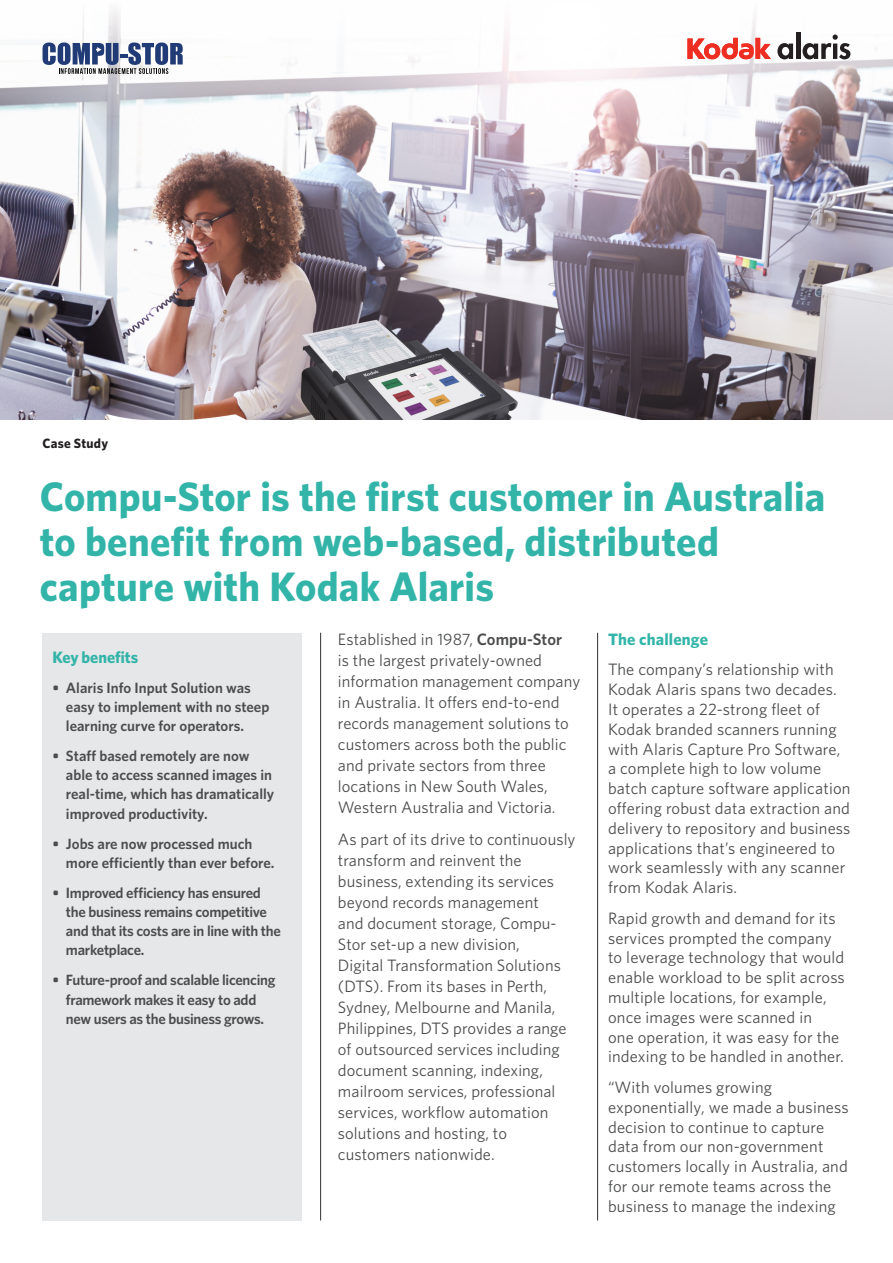
<style>
.page{position:relative;width:893px;height:1263px;background:#fff}
.page>*{position:absolute;margin:0;border:0;box-sizing:border-box;transform-origin:0 0}
.t1{font:700 41.25px/45px "Whitney";letter-spacing:.005em;color:#32b4a9}
.t2{font:16.5px/19.8px "Whitney";letter-spacing:.005em;color:#4b4c4d}
.t3{font:700 16.5px "Whitney";color:#32b4a9}
.t4{font:600 14.85px/19.2px "Whitney";letter-spacing:-.01em;color:#4b4c4d}
.t5{font:700 13.5px "Whitney";letter-spacing:.02em;color:#231f20}
.s1{font-weight:600}
</style>
<div class="page">
<hr style="left:320px;top:633px;width:1px;height:587px;background:#312f30">
<hr style="left:42px;top:901px;width:1px;height:256px;background:#312f30">
<hr style="left:597px;top:633px;width:1px;height:587px;background:#312f30">
<img style="left:0;top:11px;width:893px;height:408px">
<div style="left:43px;top:633px;width:259px;height:587px;background:#e6e7e9"></div>
<svg style="left:687px;top:38px;width:84px;height:21px"></svg>
<svg style="left:777px;top:43px;width:16px;height:16px"></svg>
<div style="left:796px;top:32px;width:5px;height:27px;background:#231f20"></div>
<svg style="left:803px;top:35px;width:47px;height:24px"></svg>
<svg style="left:43px;top:43px;width:140px;height:31px"></svg>
<p class="t5" style="left:43px;top:434px;width:67px">Case Study</p>
<h1 class="t1" style="left:40px;top:473px;width:787px">Compu-Stor is the first customer in Australia to benefit from web-based, distributed capture with Kodak Alaris</h1>
<p class="t3" style="left:608px;top:628px;width:101px">The challenge</p>
<p class="t2" style="left:608px;top:659px;width:244px">The company’s relationship with<br>Kodak Alaris spans two decades.<br>It operates a 22-strong fleet of<br>Kodak branded scanners running with Alaris Capture Pro Software, a complete high to low volume batch capture software application offering robust data extraction and delivery to repository and business applications that’s engineered to work seamlessly with any scanner from Kodak Alaris.</p>
<p class="t2" style="left:608px;top:908px;width:238px">Rapid growth and demand for its services prompted the company to leverage technology that would enable workload to be split across multiple locations, for example, once images were scanned in<br>one operation, it was easy for the indexing to be handled in another.</p>
<p class="t2" style="left:608px;top:1077px;width:242px">“With volumes growing exponentially, we made a business decision to continue to capture data from our non-government customers locally in Australia, and for our remote teams across the business to manage the indexing</p>
<p class="t2" style="left:338px;top:628px;width:244px;line-height:21px">Established in 1987, <span class="s1">Compu-Stor<br></span>is the largest privately-owned information management company in Australia. It offers end-to-end records management solutions to customers across both the public and private sectors from three locations in New South Wales,<br>Western Australia and Victoria.</p>
<p class="t2" style="left:338px;top:828px;width:239px;line-height:21px">As part of its drive to continuously transform and reinvent the business, extending its services beyond records management<br>and document storage, Compu-<br>Stor set-up a new division,<br>Digital Transformation Solutions (DTS). From its bases in Perth,<br>Sydney, Melbourne and Manila,<br>Philippines, DTS provides a range of outsourced services including document scanning, indexing, mailroom services, professional services, workflow automation solutions and hosting, to customers nationwide.</p>
<p class="t3" style="left:52px;top:646px;width:87px">Key benefits</p>
<p class="t4" style="left:66px;top:677px;width:205px;text-indent:-13px">• Alaris Info Input Solution was easy to implement with no steep learning curve for operators.</p>
<p class="t4" style="left:66px;top:746px;width:210px;text-indent:-13px">• Staff based remotely are now able to access scanned images in real-time, which has dramatically improved productivity.</p>
<p class="t4" style="left:66px;top:833px;width:210px;text-indent:-13px">• Jobs are now processed much more efficiently than ever before.</p>
<p class="t4" style="left:66px;top:883px;width:216px;text-indent:-13px">• Improved efficiency has ensured the business remains competitive and that its costs are in line with the marketplace.</p>
<p class="t4" style="left:52px;top:970px;width:225px;text-align:center">• Future-proof and scalable licencing framework makes it easy to add<br>new users as the business grows.</p>
</div>
